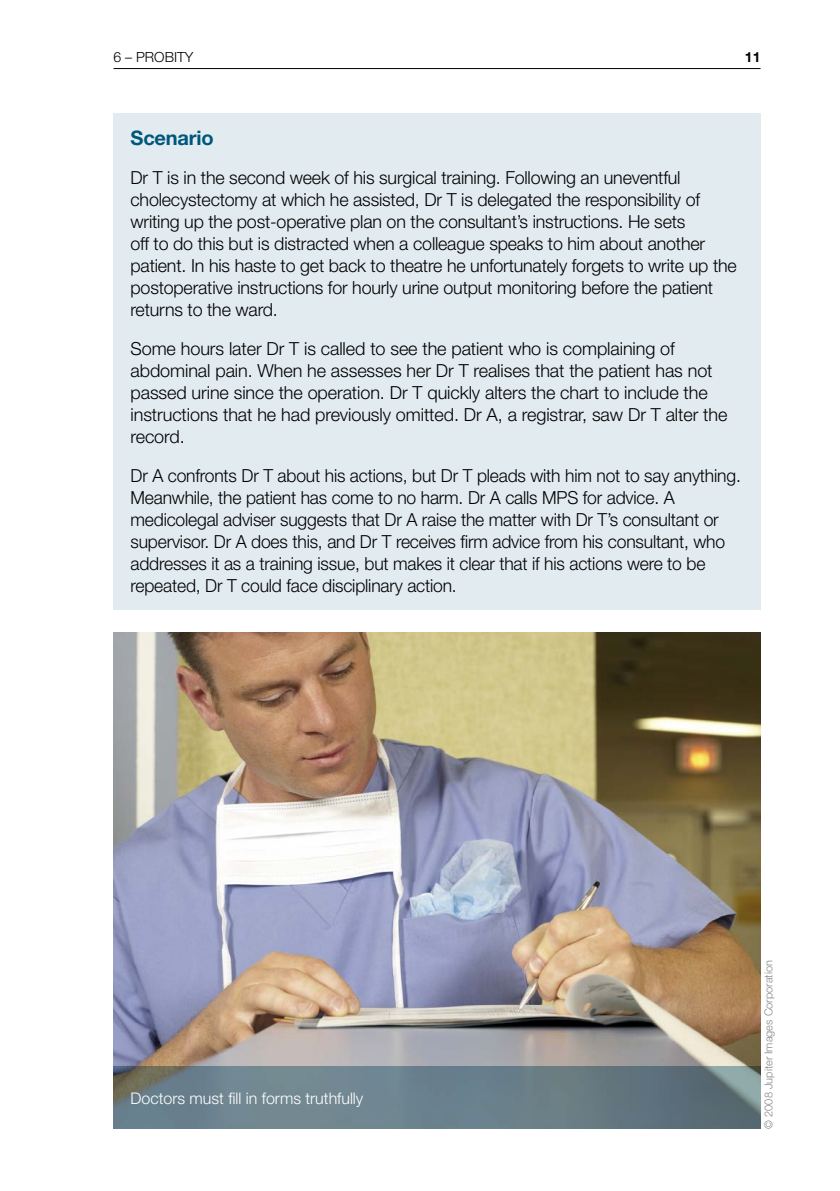
<style>
.page{position:relative;width:840px;height:1191px;background:#fff}
.page>*{position:absolute;margin:0;border:0;box-sizing:border-box;transform-origin:0 0}
.t1{font:700 20px "Helvetica Neue LT Std";letter-spacing:-.01em;color:#00567c}
.t2{font:300 18px/22px "Helvetica Neue LT Std";letter-spacing:-.01em;color:#000}
.t3{font:300 16px "Helvetica Neue LT Std";color:#fff}
.t4{font:300 14px "Helvetica Neue LT Std";color:#000}
.t5{font:700 14px "Helvetica Neue LT Std";color:#000}
.t6{font:300 11px "Helvetica Neue LT Std";color:#87888a}
</style>
<div class="page">
<hr style="left:113px;top:68px;width:647px;height:1px;background:#000">
<div style="left:113px;top:113px;width:647px;height:496px;background:#e2ebf0"></div>
<img style="left:113px;top:632px;width:647px;height:434px">
<svg style="left:113px;top:1066px;width:647px;height:62px;background:#697e87"></svg>
<p class="t4" style="left:113px;top:49px;width:81px">6 – PROBITY</p>
<p class="t5" style="left:744px;top:49px;width:17px">11</p>
<p class="t1" style="left:130px;top:125px;width:85px">Scenario</p>
<p class="t2" style="left:130px;top:166px;width:607px">Dr T is in the second week of his surgical training. Following an uneventful cholecystectomy at which he assisted, Dr T is delegated the responsibility of writing up the post-operative plan on the consultant’s instructions. He sets<br>off to do this but is distracted when a colleague speaks to him about another patient. In his haste to get back to theatre he unfortunately forgets to write up the postoperative instructions for hourly urine output monitoring before the patient returns to the ward.</p>
<p class="t2" style="left:130px;top:337px;width:598px">Some hours later Dr T is called to see the patient who is complaining of abdominal pain. When he assesses her Dr T realises that the patient has not passed urine since the operation. Dr T quickly alters the chart to include the instructions that he had previously omitted. Dr A, a registrar, saw Dr T alter the record.</p>
<p class="t2" style="left:130px;top:464px;width:611px">Dr A confronts Dr T about his actions, but Dr T pleads with him not to say anything.<br>Meanwhile, the patient has come to no harm. Dr A calls MPS for advice. A medicolegal adviser suggests that Dr A raise the matter with Dr T’s consultant or supervisor. Dr A does this, and Dr T receives firm advice from his consultant, who addresses it as a training issue, but makes it clear that if his actions were to be repeated, Dr T could face disciplinary action.</p>
<p class="t3" style="left:130px;top:1088px;width:234px">Doctors must fill in forms truthfully</p>
<p class="t6" style="left:761px;top:1128px;width:170px;rotate:-90deg">© 2008 Jupiter Images Corporation</p>
</div>
